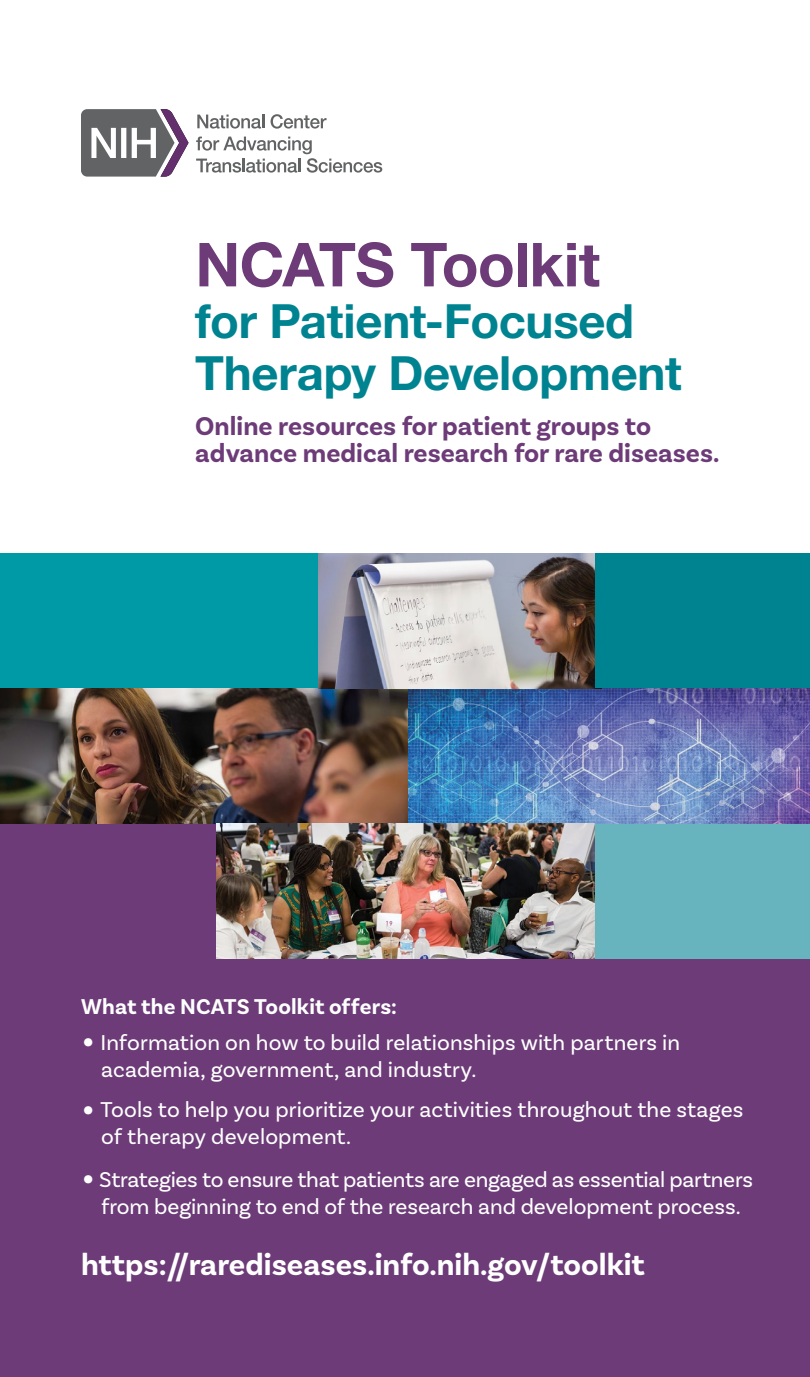
<style>
.page{position:relative;width:810px;height:1377px;background:#fff}
.page>*{position:absolute;margin:0;border:0;box-sizing:border-box;transform-origin:0 0}
.t1{font:700 60.75px "Helvetica Neue LT Std";letter-spacing:-.015em;color:#6c3b78}
.t2{font:700 47.25px/51.8px "Helvetica Neue LT Std";letter-spacing:-.005em;color:#008390}
.t3{font:700 31.5px "Basic Sans";color:#fff}
.t4{font:700 27px/27px "Basic Sans";color:#6c3b78}
.t5{font:22.5px/27px "Basic Sans";color:#fff}
.t6{font:700 22.5px "Basic Sans";letter-spacing:.01em;color:#fff}
.s1{font-size:40.5px}
</style>
<div class="page">
<div style="left:0;top:806px;width:810px;height:571px;background:#6c3b78"></div>
<img style="left:0;top:688px;width:810px;height:136px">
<div style="left:0;top:554px;width:327px;height:134px;background:#0099a6"></div>
<div style="left:528px;top:824px;width:282px;height:134px;background:#67b4be"></div>
<img style="left:217px;top:824px;width:378px;height:134px">
<img style="left:319px;top:554px;width:276px;height:134px">
<div style="left:595px;top:554px;width:215px;height:134px;background:#008390"></div>
<svg style="left:81px;top:109px;width:108px;height:68px"></svg>
<svg style="left:197px;top:115px;width:67px;height:14px"></svg>
<svg style="left:271px;top:114px;width:56px;height:15px"></svg>
<svg style="left:196px;top:137px;width:186px;height:36px"></svg>
<h1 class="t1" style="left:195px;top:227px;width:406px">NCATS Toolkit</h1>
<h2 class="t2" style="left:195px;top:294px;width:488px">for Patient-Focused<br>Therapy Development</h2>
<p class="t4" style="left:195px;top:413px;width:526px">Online resources for patient groups to advance medical research for rare diseases.</p>
<p class="t6" style="left:81px;top:993px;width:318px">What the NCATS Toolkit offers:</p>
<p class="t5" style="left:101px;top:1028px;width:581px;text-indent:-20px"><span class="s1">•</span> Information on how to build relationships with partners in academia, government, and industry.</p>
<p class="t5" style="left:101px;top:1096px;width:644px;text-indent:-20px"><span class="s1">•</span> Tools to help you prioritize your activities throughout the stages of therapy development.</p>
<p class="t5" style="left:81px;top:1166px;width:674px;text-align:center"><span class="s1">•</span> Strategies to ensure that patients are engaged as essential partners from beginning to end of the research and development process.</p>
<h3 class="t3" style="left:81px;top:1245px;width:565px">https://rarediseases.info.nih.gov/toolkit</h3>
</div>
